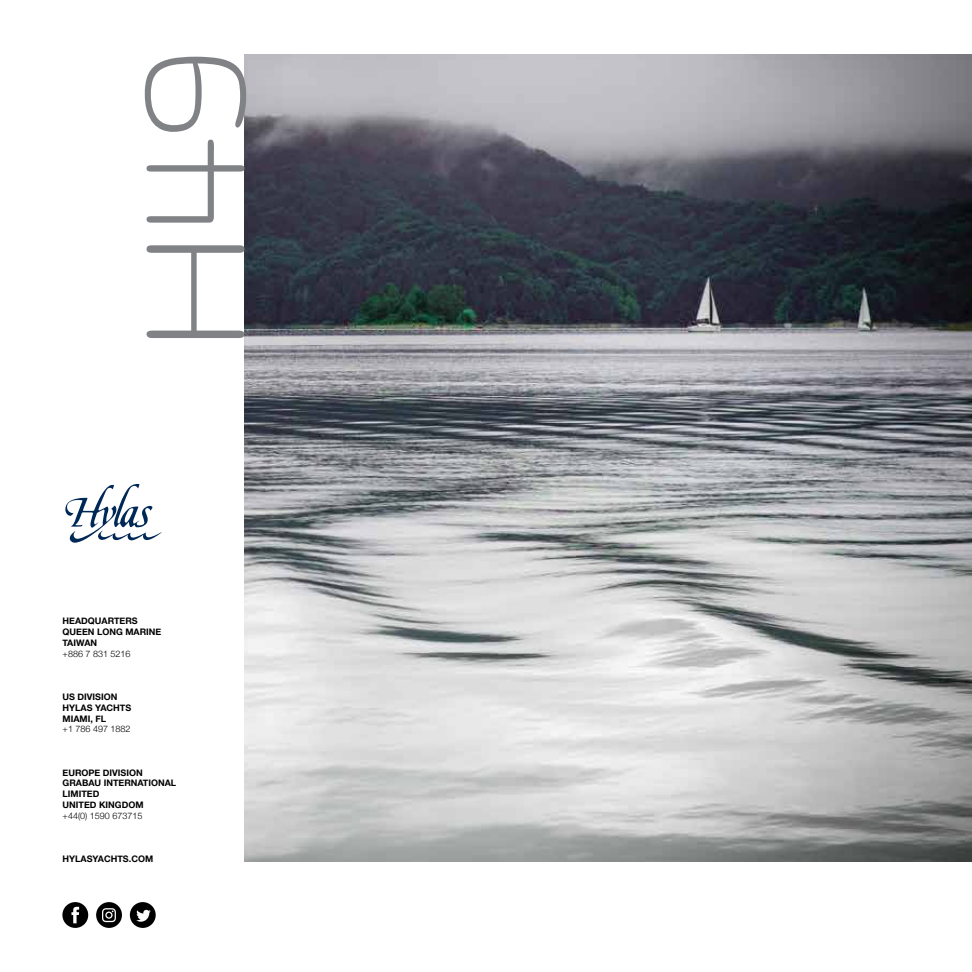
<style>
.page{position:relative;width:972px;height:972px;background:#fff}
.page>*{position:absolute;margin:0;border:0;box-sizing:border-box;transform-origin:0 0}
.t1{font:180px "Gruppo";color:#808285}
.t2{font:700 9px/10.8px "Helvetica Neue";color:#000}
.t3{font:300 9px "Helvetica Neue";color:#000}
</style>
<div class="page">
<img style="left:244px;top:54px;width:728px;height:808px">
<svg style="left:65px;top:484px;width:97px;height:59px"></svg>
<svg style="left:62px;top:902px;width:26px;height:26px"></svg>
<svg style="left:130px;top:902px;width:26px;height:26px"></svg>
<svg style="left:96px;top:902px;width:26px;height:26px"></svg>
<h1 class="t1" style="left:100px;top:352px;width:305px;rotate:-90deg">H49</h1>
<p class="t2" style="left:63px;top:616px;width:100px">HEADQUARTERS<br>QUEEN LONG MARINE<br>TAIWAN</p>
<p class="t3" style="left:63px;top:646px;width:69px">+886 7 831 5216</p>
<p class="t2" style="left:63px;top:692px;width:70px">US DIVISION<br>HYLAS YACHTS<br>MIAMI, FL</p>
<p class="t3" style="left:63px;top:722px;width:69px">+1 786 497 1882</p>
<p class="t2" style="left:63px;top:767px;width:115px">EUROPE DIVISION<br>GRABAU INTERNATIONAL<br>LIMITED<br>UNITED KINGDOM</p>
<p class="t3" style="left:63px;top:808px;width:81px">+44(0) 1590 673715</p>
<p class="t2" style="left:63px;top:854px;width:92px">HYLASYACHTS.COM</p>
</div>
